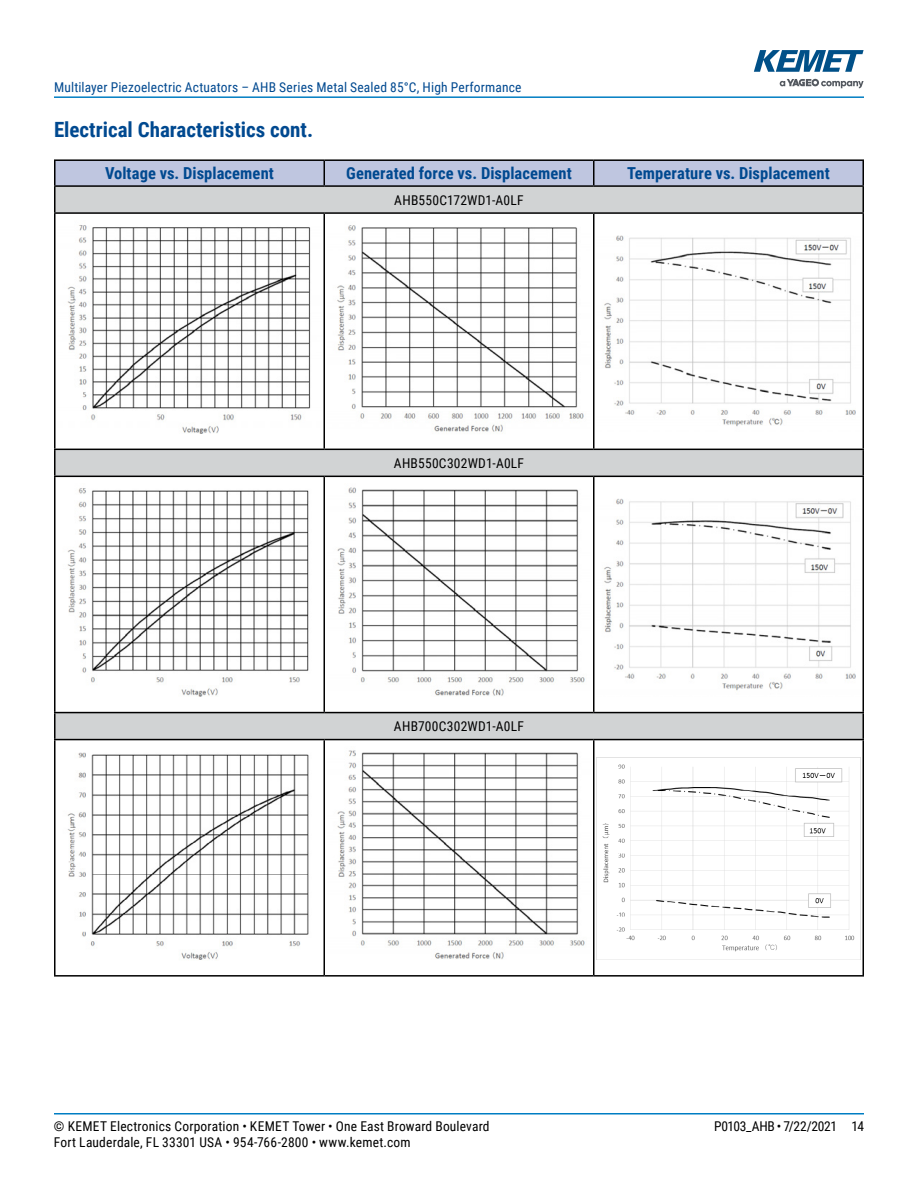
<style>
.page{position:relative;width:918px;height:1188px;background:#fff}
.page>*{position:absolute;margin:0;border:0;box-sizing:border-box;transform-origin:0 0}
.t1{font:700 21px "Roboto Condensed";color:#004990}
.t2{font:700 16.5px "Roboto Condensed";letter-spacing:.005em;color:#004990}
.t3{font:13.5px "Roboto Condensed";letter-spacing:.015em;color:#000}
.t4{font:13.5px "Roboto Condensed";letter-spacing:.015em;color:#004990}
.t5{font:13.5px "Roboto Condensed";letter-spacing:-.025em;color:#000}
</style>
<div class="page">
<hr style="left:54px;top:1113px;width:810px;height:2px;background:#007dc3">
<hr style="left:54px;top:96px;width:810px;height:2px;background:#007dc3">
<svg style="left:780px;top:79px;width:84px;height:9px"></svg>
<svg style="left:754px;top:50px;width:110px;height:22px"></svg>
<svg style="left:56px;top:187px;width:806px;height:552px;fill:#d1d3d4"></svg>
<div style="left:56px;top:161px;width:806px;height:24px;background:#bfc6e0"></div>
<hr style="left:324px;top:214px;width:1px;height:235px;background:#000">
<hr style="left:593px;top:214px;width:1px;height:235px;background:#000">
<hr style="left:324px;top:477px;width:1px;height:235px;background:#000">
<hr style="left:593px;top:477px;width:1px;height:235px;background:#000">
<hr style="left:324px;top:740px;width:1px;height:235px;background:#000">
<hr style="left:593px;top:740px;width:1px;height:235px;background:#000">
<hr style="left:54px;top:159px;width:270px;height:2px;background:#000">
<hr style="left:54px;top:161px;width:2px;height:24px;background:#000">
<hr style="left:324px;top:159px;width:270px;height:2px;background:#000">
<hr style="left:594px;top:159px;width:270px;height:2px;background:#000">
<hr style="left:862px;top:161px;width:2px;height:24px;background:#000">
<hr style="left:54px;top:214px;width:2px;height:235px;background:#000">
<hr style="left:862px;top:214px;width:2px;height:235px;background:#000">
<hr style="left:54px;top:477px;width:2px;height:235px;background:#000">
<hr style="left:862px;top:477px;width:2px;height:235px;background:#000">
<hr style="left:54px;top:740px;width:2px;height:235px;background:#000">
<hr style="left:862px;top:740px;width:2px;height:235px;background:#000">
<hr style="left:54px;top:975px;width:270px;height:2px;background:#000">
<hr style="left:324px;top:975px;width:270px;height:2px;background:#000">
<hr style="left:594px;top:975px;width:270px;height:2px;background:#000">
<hr style="left:54px;top:185px;width:270px;height:2px;background:#000">
<hr style="left:54px;top:187px;width:2px;height:25px;background:#000">
<hr style="left:324px;top:185px;width:270px;height:2px;background:#000">
<hr style="left:594px;top:185px;width:270px;height:2px;background:#000">
<hr style="left:862px;top:187px;width:2px;height:25px;background:#000">
<hr style="left:54px;top:212px;width:270px;height:2px;background:#000">
<hr style="left:324px;top:212px;width:270px;height:2px;background:#000">
<hr style="left:594px;top:212px;width:270px;height:2px;background:#000">
<hr style="left:54px;top:449px;width:270px;height:1px;background:#000">
<hr style="left:54px;top:450px;width:2px;height:26px;background:#000">
<hr style="left:324px;top:449px;width:270px;height:1px;background:#000">
<hr style="left:594px;top:449px;width:270px;height:1px;background:#000">
<hr style="left:862px;top:450px;width:2px;height:26px;background:#000">
<hr style="left:54px;top:476px;width:270px;height:1px;background:#000">
<hr style="left:324px;top:476px;width:270px;height:1px;background:#000">
<hr style="left:594px;top:476px;width:270px;height:1px;background:#000">
<hr style="left:54px;top:712px;width:270px;height:1px;background:#000">
<hr style="left:54px;top:713px;width:2px;height:26px;background:#000">
<hr style="left:324px;top:712px;width:270px;height:1px;background:#000">
<hr style="left:594px;top:712px;width:270px;height:1px;background:#000">
<hr style="left:862px;top:713px;width:2px;height:26px;background:#000">
<hr style="left:54px;top:739px;width:270px;height:1px;background:#000">
<hr style="left:324px;top:739px;width:270px;height:1px;background:#000">
<hr style="left:594px;top:739px;width:270px;height:1px;background:#000">
<img style="left:58px;top:220px;width:263px;height:222px">
<img style="left:327px;top:221px;width:264px;height:221px">
<img style="left:597px;top:230px;width:263px;height:203px">
<img style="left:58px;top:484px;width:263px;height:221px">
<img style="left:327px;top:484px;width:264px;height:221px">
<img style="left:597px;top:493px;width:263px;height:203px">
<img style="left:67px;top:752px;width:242px;height:208px">
<img style="left:337px;top:750px;width:248px;height:210px">
<img style="left:597px;top:757px;width:263px;height:195px">
<p class="t4" style="left:54px;top:78px;width:469px">Multilayer Piezoelectric Actuators – AHB Series Metal Sealed 85°C, High Performance</p>
<h1 class="t1" style="left:54px;top:115px;width:261px">Electrical Characteristics cont.</h1>
<p class="t2" style="left:105px;top:162px;width:170px">Voltage vs. Displacement</p>
<p class="t2" style="left:346px;top:162px;width:227px">Generated force vs. Displacement</p>
<p class="t2" style="left:627px;top:162px;width:204px">Temperature vs. Displacement</p>
<p class="t3" style="left:394px;top:190px;width:131px">AHB550C172WD1-A0LF</p>
<p class="t3" style="left:394px;top:454px;width:132px">AHB550C302WD1-A0LF</p>
<p class="t3" style="left:394px;top:717px;width:132px">AHB700C302WD1-A0LF</p>
<p class="t3" style="left:54px;top:1116px;width:437px">© KEMET Electronics Corporation • KEMET Tower • One East Broward Boulevard</p>
<p class="t5" style="left:714px;top:1116px;width:151px">P0103_AHB • 7/22/2021 14</p>
<p class="t3" style="left:54px;top:1133px;width:358px">Fort Lauderdale, FL 33301 USA • 954-766-2800 • www.kemet.com</p>
</div>
